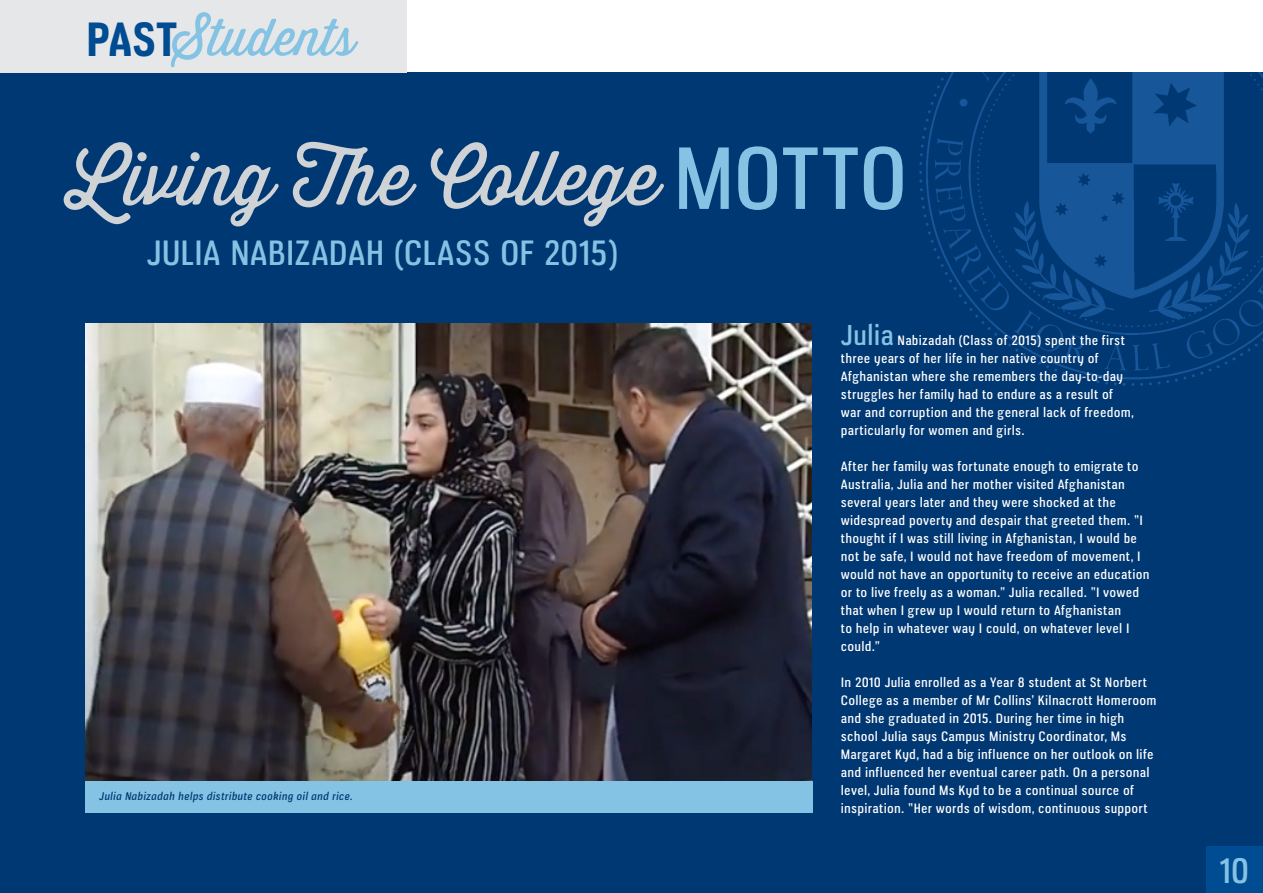
<style>
.page{position:relative;width:1263px;height:893px;background:#fff}
.page>*{position:absolute;margin:0;border:0;box-sizing:border-box;transform-origin:0 0}
.t1{font:82.8px "Veriox Rg";letter-spacing:-.005em;color:#85c3e4}
.t2{font:74.55px "Thirsty Soft";color:#cfd3d6}
.t3{font:50.7px "Thirsty Soft";color:#85c3e4}
.t4{font:700 45.15px "Veriox Rg";color:#004c92}
.t5{font:33.15px "Veriox Rg";color:#85c3e4}
.t6{font:33px "Veriox Rg";color:#85c3e4}
.t7{font:12.75px/18px "Veriox Rg";letter-spacing:.02em;color:#fff}
.t8{font:italic 10.5px "Veriox Rg";letter-spacing:.025em;color:#003873}
.s1{font-size:27px;color:#85c3e4}
</style>
<div class="page">
<div style="left:0;top:72px;width:1263px;height:821px;background:#003873"></div>
<img style="left:86px;top:323px;width:725px;height:458px">
<img style="left:919px;top:72px;width:344px;height:314px">
<div style="left:0;top:0;width:406px;height:72px;background:#e6e7e8"></div>
<div style="left:1206px;top:847px;width:57px;height:46px;background:#004c92"></div>
<div style="left:85px;top:781px;width:727px;height:31px;background:#85c3e4"></div>
<p class="t3" style="left:173px;top:1px;width:184px">Students</p>
<p class="t4" style="left:86px;top:13px;width:93px">PAST</p>
<p class="t2" style="left:68px;top:124px;width:592px">Living The College</p>
<p class="t1" style="left:673px;top:128px;width:236px">MOTTO</p>
<p class="t6" style="left:147px;top:232px;width:473px">JULIA NABIZADAH (CLASS OF 2015)</p>
<p class="t8" style="left:99px;top:790px;width:255px">Julia Nabizadah helps distribute cooking oil and rice.</p>
<p class="t7" style="left:841px;top:331px;width:294px"><span class="s1">Julia</span> Nabizadah (Class of 2015) spent the first three years of her life in her native country of Afghanistan where she remembers the day-to-day struggles her family had to endure as a result of war and corruption and the general lack of freedom, particularly for women and girls.</p>
<p class="t7" style="left:841px;top:457px;width:310px">After her family was fortunate enough to emigrate to Australia, Julia and her mother visited Afghanistan several years later and they were shocked at the widespread poverty and despair that greeted them. “I thought if I was still living in Afghanistan, I would be not be safe, I would not have freedom of movement, I would not have an opportunity to receive an education or to live freely as a woman.” Julia recalled. “I vowed that when I grew up I would return to Afghanistan<br>to help in whatever way I could, on whatever level I could.”</p>
<p class="t7" style="left:841px;top:673px;width:317px">In 2010 Julia enrolled as a Year 8 student at St Norbert College as a member of Mr Collins’ Kilnacrott Homeroom and she graduated in 2015. During her time in high school Julia says Campus Ministry Coordinator, Ms Margaret Kyd, had a big influence on her outlook on life and influenced her eventual career path. On a personal level, Julia found Ms Kyd to be a continual source of inspiration. “Her words of wisdom, continuous support</p>
<p class="t5" style="left:1220px;top:851px;width:31px">10</p>
</div>
